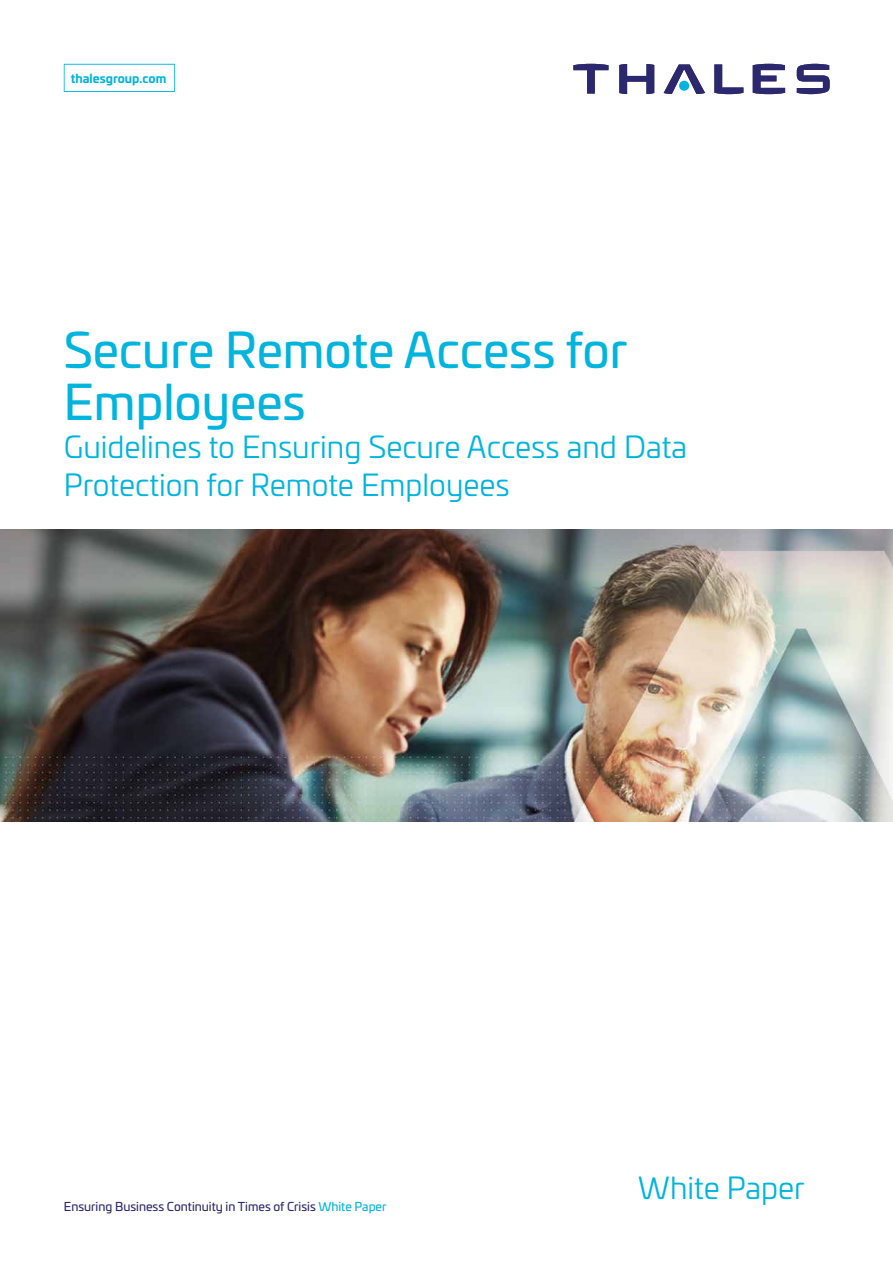
<style>
.page{position:relative;width:893px;height:1263px;background:#fff}
.page>*{position:absolute;margin:0;border:0;box-sizing:border-box;transform-origin:0 0}
.t1{font:48px/52.5px "Univia Pro";color:#00b4dd}
.t2{font:30px/37.8px "Univia Pro";color:#00b4dd}
.t3{font:12px "Univia Pro";color:#2c286d}
.t4{font:700 12px "Univia Pro";color:#00b4dd}
.s1{color:#00b4dd}
</style>
<div class="page">
<svg style="left:797px;top:64px;width:33px;height:30px"></svg>
<svg style="left:753px;top:64px;width:32px;height:30px"></svg>
<svg style="left:714px;top:64px;width:29px;height:30px"></svg>
<svg style="left:664px;top:64px;width:41px;height:30px"></svg>
<div style="left:679px;top:81px;width:10px;height:10px;background:#00b4dd;border-radius:50%"></div>
<svg style="left:619px;top:64px;width:35px;height:30px"></svg>
<svg style="left:573px;top:64px;width:35px;height:30px"></svg>
<img style="left:0;top:530px;width:893px;height:291px">
<svg style="left:64px;top:64px;width:111px;height:28px"></svg>
<p class="t4" style="left:71px;top:68px;width:97px">thalesgroup.com</p>
<h1 class="t1" style="left:64px;top:321px;width:565px">Secure Remote Access for<br>Employees</h1>
<p class="t2" style="left:64px;top:427px;width:625px">Guidelines to Ensuring Secure Access and Data<br>Protection for Remote Employees</p>
<p class="t3" style="left:64px;top:1197px;width:324px">Ensuring Business Continuity in Times of Crisis <span class="s1">White Paper</span></p>
<p class="t2" style="left:638px;top:1168px;width:168px">White Paper</p>
</div>
